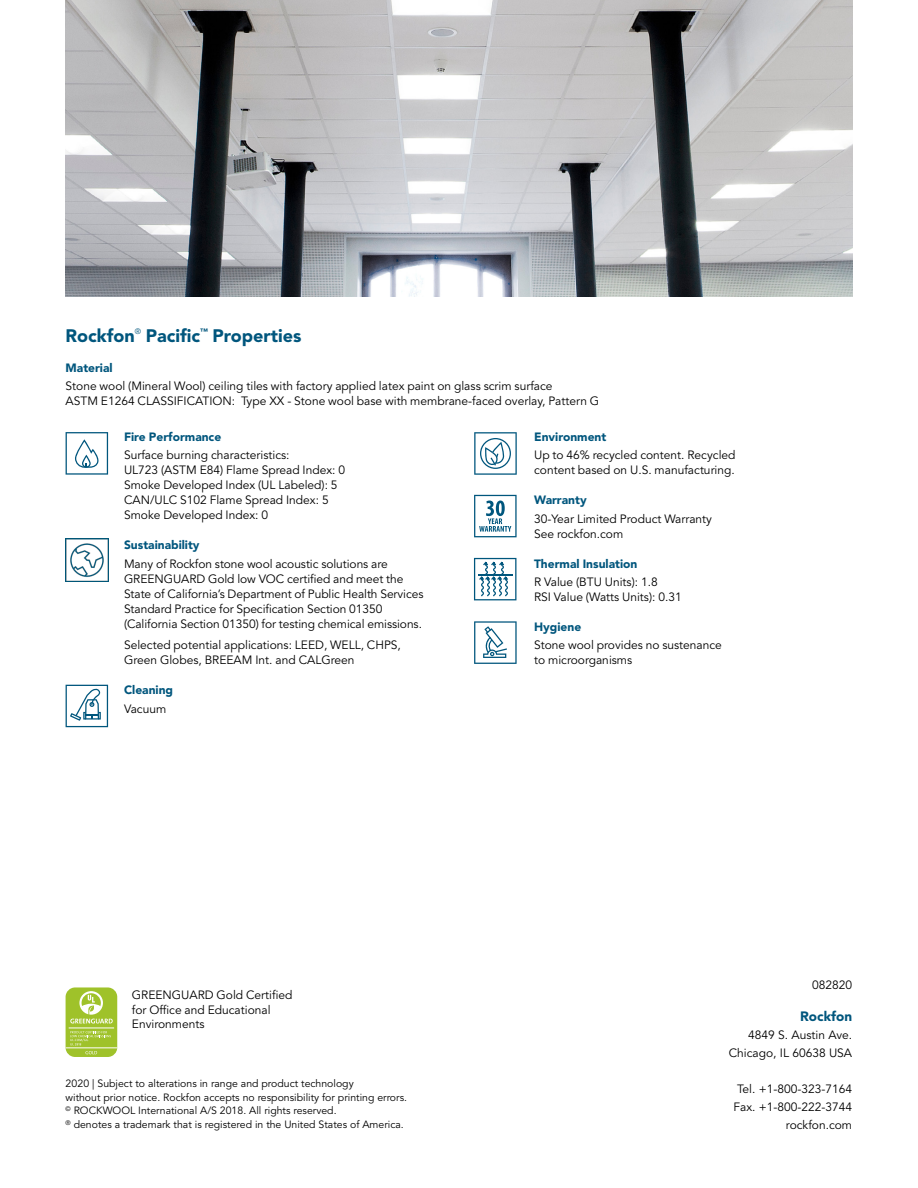
<style>
.page{position:relative;width:918px;height:1188px;background:#fff}
.page>*{position:absolute;margin:0;border:0;box-sizing:border-box;transform-origin:0 0}
.t1{font:900 18px "Avenir LT Std";color:#00567d}
.t2{font:900 13.5px "Avenir LT Std";color:#00567d}
.t3{font:12px/15px "Avenir LT Std";color:#000}
.t4{font:900 12px "Avenir LT Std";color:#00567d}
.t5{font:10.5px/13.5px "Avenir LT Std";color:#000}
.t6{font:7.8px "Avenir LT Std";color:#00567d}
.t7{font:900 7.8px "Avenir LT Std";color:#00567d}
</style>
<div class="page">
<img style="left:66px;top:0;width:787px;height:297px">
<div style="left:66px;top:987px;width:51px;height:70px;background:#9fc22a;border-radius:9px"></div>
<hr style="left:66px;top:1047px;width:51px;height:1px;background:#fff">
<svg style="left:85px;top:1051px;width:12px;height:3px"></svg>
<svg style="left:70px;top:1031px;width:41px;height:14px"></svg>
<hr style="left:69px;top:1028px;width:45px;height:1px;background:#fff">
<svg style="left:70px;top:991px;width:43px;height:32px"></svg>
<svg style="left:66px;top:432px;width:42px;height:43px"></svg>
<img style="left:66px;top:539px;width:42px;height:42px">
<svg style="left:66px;top:685px;width:42px;height:42px"></svg>
<svg style="left:474px;top:432px;width:43px;height:43px"></svg>
<svg style="left:474px;top:495px;width:43px;height:42px"></svg>
<svg style="left:474px;top:558px;width:42px;height:42px"></svg>
<svg style="left:474px;top:621px;width:43px;height:43px"></svg>
<h1 class="t1" style="left:66px;top:325px;width:71px">Rockfon</h1>
<p class="t6" style="left:135px;top:327px;width:8px">®</p>
<h1 class="t1" style="left:146px;top:325px;width:56px">Pacific</h1>
<p class="t7" style="left:200px;top:327px;width:9px">™</p>
<h1 class="t1" style="left:213px;top:325px;width:90px">Properties</h1>
<p class="t4" style="left:66px;top:360px;width:49px">Material</p>
<p class="t3" style="left:66px;top:379px;width:535px">Stone wool (Mineral Wool) ceiling tiles with factory applied latex paint on glass scrim surface<br>ASTM E1264 CLASSIFICATION: Type XX - Stone wool base with membrane-faced overlay, Pattern G</p>
<p class="t4" style="left:124px;top:430px;width:99px">Fire Performance</p>
<p class="t3" style="left:124px;top:448px;width:223px">Surface burning characteristics:<br>UL723 (ASTM E84) Flame Spread Index: 0<br>Smoke Developed Index (UL Labeled): 5<br>CAN/ULC S102 Flame Spread Index: 5<br>Smoke Developed Index: 0</p>
<p class="t4" style="left:124px;top:538px;width:77px">Sustainability</p>
<p class="t3" style="left:124px;top:556px;width:301px">Many of Rockfon stone wool acoustic solutions are GREENGUARD Gold low VOC certified and meet the State of California’s Department of Public Health Services Standard Practice for Specification Section 01350 (California Section 01350) for testing chemical emissions.</p>
<p class="t3" style="left:124px;top:638px;width:278px">Selected potential applications: LEED, WELL, CHPS,<br>Green Globes, BREEAM Int. and CALGreen</p>
<p class="t4" style="left:124px;top:683px;width:51px">Cleaning</p>
<p class="t3" style="left:124px;top:701px;width:44px">Vacuum</p>
<p class="t4" style="left:534px;top:430px;width:74px">Environment</p>
<p class="t3" style="left:534px;top:448px;width:203px">Up to 46% recycled content. Recycled content based on U.S. manufacturing.</p>
<p class="t4" style="left:534px;top:493px;width:54px">Warranty</p>
<p class="t3" style="left:534px;top:511px;width:179px">30-Year Limited Product Warranty<br>See rockfon.com</p>
<p class="t4" style="left:534px;top:556px;width:105px">Thermal Insulation</p>
<p class="t3" style="left:534px;top:574px;width:149px">R Value (BTU Units): 1.8<br>RSI Value (Watts Units): 0.31</p>
<p class="t4" style="left:534px;top:619px;width:49px">Hygiene</p>
<p class="t3" style="left:534px;top:638px;width:189px">Stone wool provides no sustenance to microorganisms</p>
<p class="t3" style="left:132px;top:988px;width:162px;line-height:14.4px">GREENGUARD Gold Certified for Office and Educational<br>Environments</p>
<p class="t5" style="left:66px;top:1077px;width:343px">2020 | Subject to alterations in range and product technology<br>without prior notice. Rockfon accepts no responsibility for printing errors. <sup>©</sup> ROCKWOOL International A/S 2018. All rights reserved.<br><sup>®</sup> denotes a trademark that is registered in the United States of America.</p>
<p class="t3" style="left:812px;top:978px;width:42px">082820</p>
<p class="t2" style="left:800px;top:1008px;width:53px">Rockfon</p>
<p class="t3" style="left:729px;top:1026px;width:125px;line-height:18px;text-align:right">4849 S. Austin Ave.<br>Chicago, IL 60638 USA</p>
<p class="t3" style="left:733px;top:1080px;width:120px;line-height:18px;text-align:right">Tel. +1-800-323-7164<br>Fax. +1-800-222-3744 rockfon.com</p>
</div>
